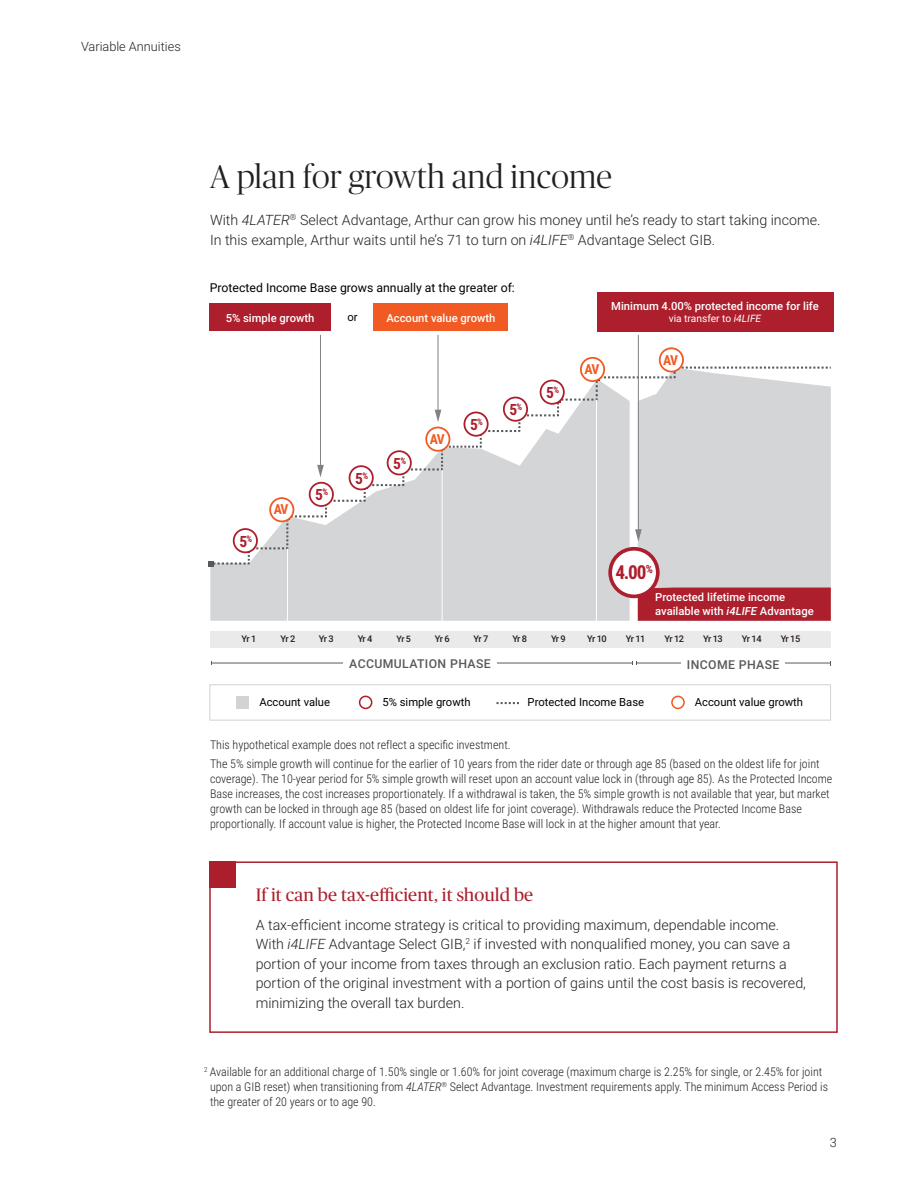
<style>
.page{position:relative;width:918px;height:1188px;background:#fff}
.page>*{position:absolute;margin:0;border:0;box-sizing:border-box;transform-origin:0 0}
.Subheader_1{font:300 33px "Publico Banner";letter-spacing:.01em;color:#231f20}
.t1{font:700 19.2px "Roboto Condensed";color:#ad1f2d}
.Subheader_2{font:18px "Publico Headline";letter-spacing:.005em;color:#ad1e2c}
.t2{font:700 15.45px "Roboto Condensed";color:#ad1f2d}
.Body_Copy{font:300 14.25px/19.5px "Roboto";color:#231f20}
.t3{font:700 13.8px "Roboto Condensed";letter-spacing:-.1em;color:#f15a22}
.t4{font:300 12.75px "Roboto";color:#231f20}
.t5{font:12.3px "Roboto";color:#000}
.t6{font:500 12.3px "Roboto";letter-spacing:.03em;color:#58595b}
.Footnotes{font:300 12px/15px "Roboto Condensed";color:#231f20}
.t7{font:500 11.25px/13.5px "Roboto";color:#fff}
.t8{font:11.25px "Roboto";color:#000}
.t9{font:10.2px "Roboto";color:#fff}
.t10{font:500 9.15px "Roboto";letter-spacing:-.07em;color:#231f20}
.t11{font:500 8.85px "Roboto";color:#231f20}
.s1{font-style:italic}
</style>
<div class="page">
<div style="left:210px;top:567px;width:420px;height:54px;background:#d4d5d7"></div>
<div style="left:652px;top:567px;width:179px;height:21px;background:#d4d5d7"></div>
<div style="left:210px;top:631px;width:620px;height:16px;background:#ebe9eb"></div>
<hr style="left:637px;top:663px;width:193px;height:1px;background:#58595b">
<hr style="left:211px;top:663px;width:422px;height:1px;background:#58595b">
<div style="left:343px;top:658px;width:154px;height:12px;background:#fff"></div>
<hr style="left:287px;top:549px;width:1px;height:72px;background:#fff">
<hr style="left:442px;top:470px;width:1px;height:151px;background:#fff">
<hr style="left:596px;top:400px;width:1px;height:221px;background:#fff">
<div style="left:682px;top:659px;width:103px;height:11px;background:#fff"></div>
<div style="left:638px;top:588px;width:193px;height:33px;background:#ad1f2d"></div>
<svg style="left:581px;top:358px;width:23px;height:23px"></svg>
<div style="left:580px;top:357px;width:25px;height:25px;border:2px solid #f15a22;border-radius:50%"></div>
<div style="left:659px;top:347px;width:25px;height:25px;border:2px solid #f15a22;border-radius:50%"></div>
<div style="left:209px;top:684px;width:622px;height:37px;border:1px solid #d1d3d4"></div>
<div style="left:210px;top:304px;width:121px;height:27px;background:#ad1f2d"></div>
<hr style="left:320px;top:335px;width:1px;height:132px;background:#808285">
<div style="left:373px;top:304px;width:135px;height:27px;background:#f15a22"></div>
<hr style="left:438px;top:335px;width:1px;height:77px;background:#808285">
<div style="left:597px;top:292px;width:236px;height:39px;background:#ad1f2d"></div>
<hr style="left:638px;top:335px;width:1px;height:197px;background:#808285">
<svg style="left:209px;top:365px;width:622px;height:202px"></svg>
<div style="left:237px;top:696px;width:12px;height:13px;background:#d1d3d4"></div>
<svg style="left:359px;top:696px;width:13px;height:13px"></svg>
<svg style="left:671px;top:696px;width:14px;height:13px"></svg>
<svg style="left:497px;top:702px;width:22px;height:2px"></svg>
<div style="left:610px;top:549px;width:48px;height:47px;background:#fff;border-radius:50%"></div>
<div style="left:608px;top:547px;width:52px;height:51px;border:4px solid #ad1f2d;border-radius:50%"></div>
<div style="left:209px;top:861px;width:629px;height:172px;border:2px solid #ad1e2c"></div>
<div style="left:209px;top:861px;width:27px;height:27px;background:#ad1e2c"></div>
<p class="t4" style="left:81px;top:38px;width:101px">Variable Annuities</p>
<p class="Subheader_1" style="left:210px;top:154px;width:404px">A plan for growth and income</p>
<p class="Body_Copy" style="left:210px;top:210px;width:612px">With <span class="s1">4LATER</span><sup>®</sup> Select Advantage, Arthur can grow his money until he’s ready to start taking income.<br>In this example, Arthur waits until he’s 71 to turn on <span class="s1">i4LIFE</span><sup>®</sup> Advantage Select GIB.</p>
<p class="t5" style="left:210px;top:280px;width:307px">Protected Income Base grows annually at the greater of:</p>
<p class="t7" style="left:226px;top:311px;width:90px">5% simple growth</p>
<p class="t7" style="left:386px;top:311px;width:111px">Account value growth</p>
<p class="t7" style="left:611px;top:298px;width:209px">Minimum 4.00% protected income for life</p>
<p class="t8" style="left:348px;top:309px;width:12px">or</p>
<p class="t9" style="left:669px;top:311px;width:94px">via transfer to <span class="s1">i4LIFE</span></p>
<p class="t2" style="left:239px;top:530px;width:14px">5<sup>%</sup></p>
<p class="t3" style="left:274px;top:500px;width:16px">AV</p>
<p class="t2" style="left:315px;top:484px;width:14px">5<sup>%</sup></p>
<p class="t2" style="left:355px;top:468px;width:14px">5<sup>%</sup></p>
<p class="t2" style="left:393px;top:453px;width:14px">5<sup>%</sup></p>
<p class="t3" style="left:430px;top:429px;width:16px">AV</p>
<p class="t2" style="left:470px;top:414px;width:14px">5<sup>%</sup></p>
<p class="t2" style="left:509px;top:399px;width:14px">5<sup>%</sup></p>
<p class="t2" style="left:546px;top:382px;width:14px">5<sup>%</sup></p>
<p class="t3" style="left:584px;top:360px;width:16px">AV</p>
<p class="t3" style="left:663px;top:350px;width:16px">AV</p>
<p class="t1" style="left:615px;top:559px;width:39px">4.00<sup>%</sup></p>
<p class="t7" style="left:655px;top:590px;width:160px">Protected lifetime income available with <span class="s1">i4LIFE</span> Advantage</p>
<p class="t10" style="left:242px;top:633px;width:16px">Yr 1</p>
<p class="t10" style="left:280px;top:633px;width:16px">Yr 2</p>
<p class="t10" style="left:319px;top:633px;width:16px">Yr 3</p>
<p class="t10" style="left:358px;top:633px;width:16px">Yr 4</p>
<p class="t11" style="left:397px;top:633px;width:16px">Yr 5</p>
<p class="t10" style="left:435px;top:633px;width:16px">Yr 6</p>
<p class="t10" style="left:474px;top:633px;width:16px">Yr 7</p>
<p class="t10" style="left:512px;top:633px;width:16px">Yr 8</p>
<p class="t10" style="left:551px;top:633px;width:16px">Yr 9</p>
<p class="t10" style="left:587px;top:633px;width:21px">Yr 10</p>
<p class="t10" style="left:626px;top:633px;width:21px">Yr 11</p>
<p class="t10" style="left:665px;top:632px;width:21px">Yr 12</p>
<p class="t10" style="left:703px;top:632px;width:21px">Yr 13</p>
<p class="t10" style="left:742px;top:632px;width:21px">Yr 14</p>
<p class="t10" style="left:781px;top:632px;width:21px">Yr 15</p>
<p class="t6" style="left:349px;top:655px;width:143px">ACCUMULATION PHASE</p>
<p class="t6" style="left:687px;top:656px;width:94px">INCOME PHASE</p>
<p class="t8" style="left:259px;top:694px;width:72px">Account value</p>
<p class="t8" style="left:383px;top:694px;width:90px">5% simple growth</p>
<p class="t8" style="left:528px;top:694px;width:118px">Protected Income Base</p>
<p class="t8" style="left:695px;top:694px;width:110px">Account value growth</p>
<p class="Footnotes" style="left:210px;top:736px;width:302px">This hypothetical example does not reflect a specific investment.</p>
<p class="Footnotes" style="left:210px;top:756px;width:624px">The 5% simple growth will continue for the earlier of 10 years from the rider date or through age 85 (based on the oldest life for joint coverage). The 10-year period for 5% simple growth will reset upon an account value lock in (through age 85). As the Protected Income Base increases, the cost increases proportionately. If a withdrawal is taken, the 5% simple growth is not available that year, but market growth can be locked in through age 85 (based on oldest life for joint coverage). Withdrawals reduce the Protected Income Base proportionally. If account value is higher, the Protected Income Base will lock in at the higher amount that year.</p>
<p class="Subheader_2" style="left:256px;top:882px;width:279px">If it can be tax-efficient, it should be</p>
<p class="Body_Copy" style="left:256px;top:914px;width:552px">A tax-efficient income strategy is critical to providing maximum, dependable income.<br>With <span class="s1">i4LIFE</span> Advantage Select GIB,<sup>2</sup> if invested with nonqualified money, you can save a portion of your income from taxes through an exclusion ratio. Each payment returns a portion of the original investment with a portion of gains until the cost basis is recovered, minimizing the overall tax burden.</p>
<p class="Footnotes" style="left:210px;top:1064px;width:620px;text-indent:-6px"><sup>2</sup> Available for an additional charge of 1.50% single or 1.60% for joint coverage (maximum charge is 2.25% for single, or 2.45% for joint upon a GIB reset) when transitioning from <span class="s1">4LATER</span><sup>®</sup> Select Advantage. Investment requirements apply. The minimum Access Period is the greater of 20 years or to age 90.</p>
<p class="t4" style="left:830px;top:1133px;width:9px">3</p>
</div>
